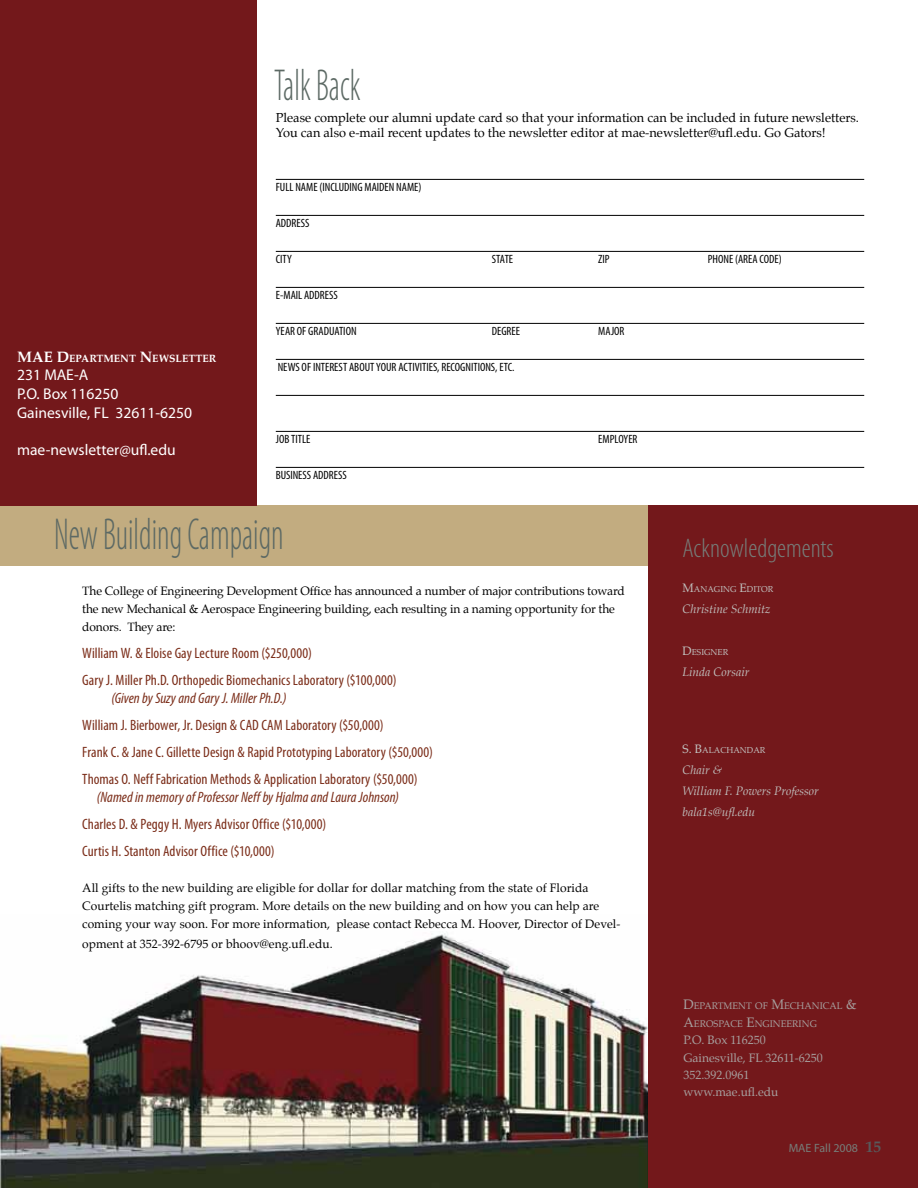
<style>
.page{position:relative;width:918px;height:1188px;background:#fff}
.page>*{position:absolute;margin:0;border:0;box-sizing:border-box;transform-origin:0 0}
.t1{font:300 condensed 45px "Myriad Pro";color:#5c6964;scale:.75 1}
.t2{font:300 condensed 27px "Myriad Pro";color:#767d79}
.t3{font:700 15.9px "Palatino";color:#58595b}
.t4{font:15.6px/18.8px "Myriad Pro";color:#fff}
.t5{font:condensed 15px/27px "Myriad Pro";letter-spacing:.005em;color:#7b2d19}
.t6{font:italic condensed 15px "Myriad Pro";color:#7b2d19}
.t7{font:12.75px/15px "Palatino";color:#000}
.t8{font:12px/18px "Palatino";letter-spacing:.005em;color:#000}
.t9{font:condensed 12px "Myriad Pro";color:#000}
.t10{font:italic 12px/21px "Palatino";color:#c1c1bf}
.t11{font:12px/17.4px "Palatino";color:#a7a09f}
.t12{font:12px "Myriad Pro";color:#767d79}
.t13{font:700 10.5px "Palatino";color:#fff}
.t14{font:9.45px/17.4px "Palatino";color:#a7a09f}
.t15{font:8.4px "Palatino";color:#c1c1bf}
.s1{font-size:15px}
.s2{font-size:12px}
.s3{font-size:13.5px}
</style>
<div class="page">
<div style="left:0;top:506px;width:648px;height:60px;background:#c2ac80"></div>
<hr style="left:276px;top:179px;width:588px;height:1px;background:#000">
<hr style="left:276px;top:215px;width:588px;height:1px;background:#000">
<hr style="left:276px;top:251px;width:588px;height:1px;background:#000">
<hr style="left:276px;top:287px;width:588px;height:1px;background:#000">
<hr style="left:276px;top:323px;width:588px;height:1px;background:#000">
<hr style="left:276px;top:359px;width:588px;height:1px;background:#000">
<hr style="left:276px;top:395px;width:588px;height:1px;background:#000">
<hr style="left:276px;top:431px;width:588px;height:1px;background:#000">
<hr style="left:276px;top:467px;width:588px;height:1px;background:#000">
<img style="left:0;top:933px;width:648px;height:255px">
<div style="left:648px;top:505px;width:270px;height:683px;background:#73181b"></div>
<div style="left:0;top:0;width:257px;height:506px;background:#73181b"></div>
<h1 class="t1" style="left:274px;top:61px;width:116px">Talk Back</h1>
<p class="t13" style="left:17px;top:349px;width:201px"><span class="s1">MAE D</span>EPARTMENT <span class="s1">N</span>EWSLETTER</p>
<h3 class="t4" style="left:17px;top:365px;width:177px">231 MAE-A<br>P.O. Box 116250<br>Gainesville, FL 32611-6250</h3>
<h3 class="t4" style="left:17px;top:440px;width:160px">mae-newsletter@ufl.edu</h3>
<p class="t7" style="left:276px;top:110px;width:585px">Please complete our alumni update card so that your information can be included in future newsletters.<br>You can also e-mail recent updates to the newsletter editor at mae-newsletter@ufl.edu. Go Gators!</p>
<p class="t9" style="left:276px;top:179px;width:147px">FULL NAME (INCLUDING MAIDEN NAME)</p>
<p class="t9" style="left:276px;top:215px;width:35px">ADDRESS</p>
<p class="t9" style="left:276px;top:251px;width:18px">CITY</p>
<p class="t9" style="left:492px;top:251px;width:23px">STATE</p>
<p class="t9" style="left:598px;top:251px;width:13px">ZIP</p>
<p class="t9" style="left:708px;top:251px;width:76px">PHONE (AREA CODE)</p>
<p class="t9" style="left:276px;top:287px;width:64px">E-MAIL ADDRESS</p>
<p class="t9" style="left:276px;top:323px;width:82px">YEAR OF GRADUATION</p>
<p class="t9" style="left:492px;top:323px;width:30px">DEGREE</p>
<p class="t9" style="left:598px;top:323px;width:28px">MAJOR</p>
<p class="t9" style="left:278px;top:359px;width:238px">NEWS OF INTEREST ABOUT YOUR ACTIVITIES, RECOGNITIONS, ETC.</p>
<p class="t9" style="left:276px;top:431px;width:36px">JOB TITLE</p>
<p class="t9" style="left:598px;top:431px;width:41px">EMPLOYER</p>
<p class="t9" style="left:276px;top:467px;width:73px">BUSINESS ADDRESS</p>
<h1 class="t1" style="left:54px;top:511px;width:308px">New Building Campaign</h1>
<p class="t8" style="left:82px;top:582px;width:544px">The College of Engineering Development Office has announced a number of major contributions toward the new Mechanical &amp; Aerospace Engineering building, each resulting in a naming opportunity for the donors. They are:</p>
<p class="t5" style="left:82px;top:639px;width:316px">William W. &amp; Eloise Gay Lecture Room ($250,000)<br>Gary J. Miller Ph.D. Orthopedic Biomechanics Laboratory ($100,000)</p>
<p class="t6" style="left:111px;top:689px;width:177px">(Given by Suzy and Gary J. Miller Ph.D.)</p>
<p class="t5" style="left:82px;top:711px;width:352px">William J. Bierbower, Jr. Design &amp; CAD CAM Laboratory ($50,000)<br>Frank C. &amp; Jane C. Gillette Design &amp; Rapid Prototyping Laboratory ($50,000)<br>Thomas O. Neff Fabrication Methods &amp; Application Laboratory ($50,000)</p>
<p class="t6" style="left:97px;top:788px;width:304px">(Named in memory of Professor Neff by Hjalma and Laura Johnson)</p>
<p class="t5" style="left:82px;top:810px;width:245px">Charles D. &amp; Peggy H. Myers Advisor Office ($10,000)<br>Curtis H. Stanton Advisor Office ($10,000)</p>
<p class="t8" style="left:82px;top:879px;width:540px">All gifts to the new building are eligible for dollar for dollar matching from the state of Florida<br>Courtelis matching gift program. More details on the new building and on how you can help are coming your way soon. For more information, please contact Rebecca M. Hoover, Director of Devel-</p>
<p class="t8" style="left:82px;top:934px;width:252px">opment at 352-392-6795 or bhoov@eng.ufl.edu.</p>
<h2 class="t2" style="left:683px;top:534px;width:153px">Acknowledgements</h2>
<p class="t15" style="left:683px;top:582px;width:92px"><span class="s2">M</span>ANAGING <span class="s2">E</span>DITOR</p>
<p class="t10" style="left:683px;top:599px;width:89px">Christine Schmitz</p>
<p class="t15" style="left:683px;top:645px;width:47px"><span class="s2">D</span>ESIGNER</p>
<p class="t10" style="left:683px;top:662px;width:69px">Linda Corsair</p>
<p class="t15" style="left:683px;top:743px;width:84px"><span class="s2">S. B</span>ALACHANDAR</p>
<p class="t10" style="left:683px;top:759px;width:138px">Chair &amp;<br>William F. Powers Professor bala1s@ufl.edu</p>
<p class="t14" style="left:683px;top:997px;width:175px"><span class="s3">D</span>EPARTMENT OF <span class="s3">M</span>ECHANICAL <span class="s3">&amp;<br>A</span>EROSPACE <span class="s3">E</span>NGINEERING</p>
<p class="t11" style="left:683px;top:1031px;width:141px">P.O. Box 116250<br>Gainesville, FL 32611-6250<br>352.392.0961 www.mae.ufl.edu</p>
<p class="t12" style="left:789px;top:1141px;width:71px">MAE Fall 2008</p>
<h3 class="t3" style="left:866px;top:1133px;width:17px">15</h3>
</div>
